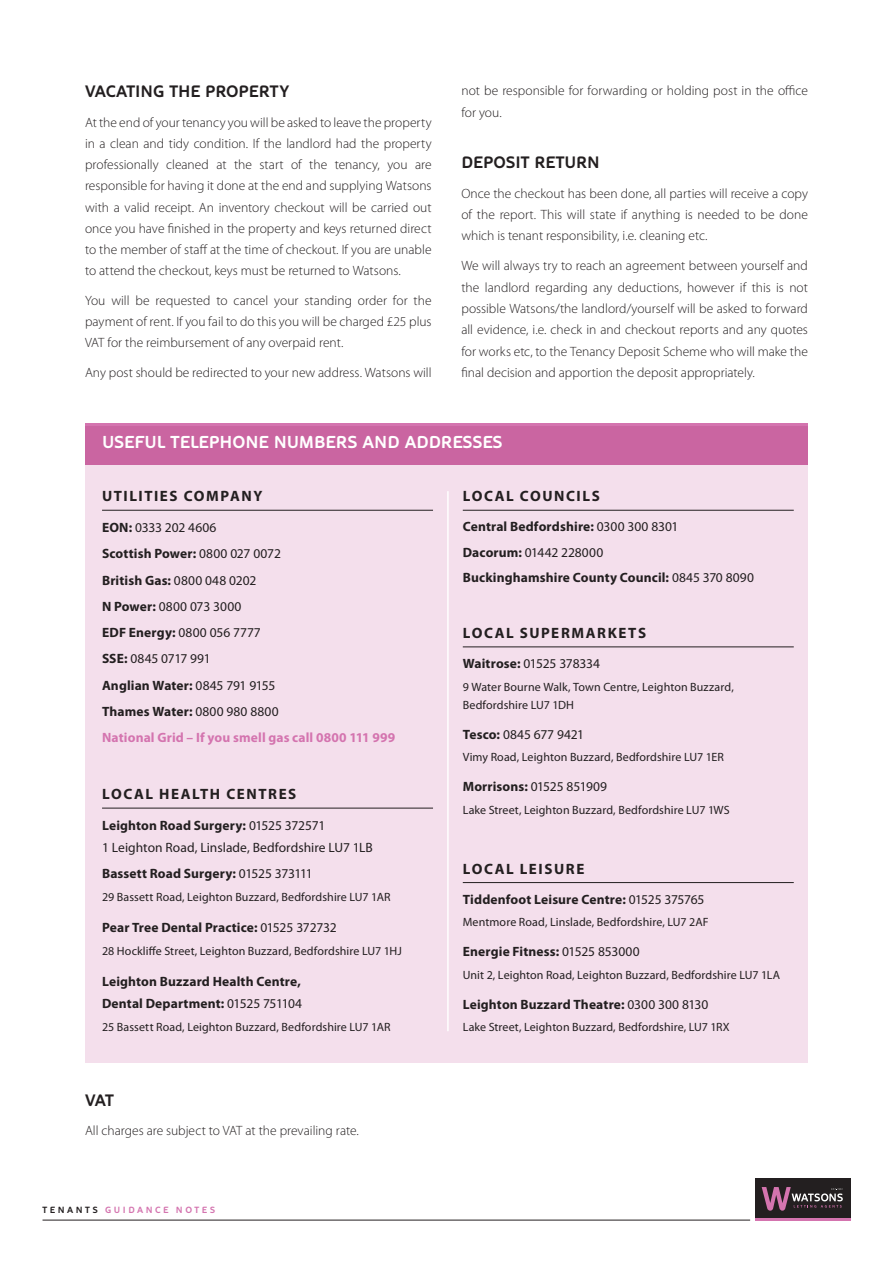
<style>
.page{position:relative;width:893px;height:1263px;background:#fff}
.page>*{position:absolute;margin:0;border:0;box-sizing:border-box;transform-origin:0 0}
.Subhead{font:700 17.25px "Oblik";color:#fff}
.Subhead-2{font:700 16.5px "Oblik";color:#231f20}
.Category{font:700 15px "Myriad Pro";letter-spacing:.105em;color:#231f20}
.Body{font:300 13.5px/21.1px "Myriad Pro";color:#231f20;text-align:justify}
.Useful_Tels{font:700 13.5px/22px "Myriad Pro";letter-spacing:.01em;color:#231f20}
.Useful_Tels-2{font:13.5px/22px "Myriad Pro";color:#231f20}
.Body_Tighter{font:300 13.5px/21.3px "Myriad Pro";color:#231f20}
.Useful_Tels-3{font:13.5px "Myriad Pro";letter-spacing:-.02em;color:#231f20}
.Useful_Tels-4{font:700 13.5px "Myriad Pro";letter-spacing:.01em;color:#d474af}
.Useful_Tels_Address{font:12px/18.5px "Myriad Pro";letter-spacing:.005em;color:#231f20}
.t1{font:700 9px "Oblik";letter-spacing:.28em;color:#d474af}
.s1{font-weight:700}
.s2{font-weight:400}
.s3{color:#231f20}
</style>
<div class="page">
<div style="left:755px;top:1179px;width:96px;height:39px;background:#231f20"></div>
<hr style="left:755px;top:1218px;width:96px;height:2px;background:#d474af">
<svg style="left:762px;top:1187px;width:81px;height:24px"></svg>
<hr style="left:43px;top:1220px;width:707px;height:1px;background:#231f20">
<div style="left:85px;top:426px;width:723px;height:636px;background:#f4dfec"></div>
<div style="left:85px;top:423px;width:723px;height:42px;background:#ca65a1"></div>
<hr style="left:102px;top:510px;width:331px;height:1px;background:#231f20">
<hr style="left:102px;top:808px;width:331px;height:1px;background:#231f20">
<hr style="left:463px;top:510px;width:331px;height:1px;background:#231f20">
<hr style="left:463px;top:646px;width:331px;height:1px;background:#231f20">
<hr style="left:463px;top:882px;width:331px;height:1px;background:#231f20">
<hr style="left:447px;top:491px;width:2px;height:540px;background:#fff">
<p class="Subhead-2" style="left:85px;top:82px;width:206px">VACATING THE PROPERTY</p>
<p class="Body" style="left:85px;top:112px;width:348px">At the end of your tenancy you will be asked to leave the property in a clean and tidy condition. If the landlord had the property professionally cleaned at the start of the tenancy, you are responsible for having it done at the end and supplying Watsons with a valid receipt. An inventory checkout will be carried out once you have finished in the property and keys returned direct to the member of staff at the time of checkout. If you are unable to attend the checkout, keys must be returned to Watsons.</p>
<p class="Body" style="left:85px;top:290px;width:348px">You will be requested to cancel your standing order for the payment of rent. If you fail to do this you will be charged £25 plus VAT for the reimbursement of any overpaid rent.</p>
<p class="Body_Tighter" style="left:85px;top:362px;width:348px">Any post should be redirected to your new address. Watsons will</p>
<p class="Body_Tighter" style="left:461px;top:80px;width:348px">not be responsible for forwarding or holding post in the office for you.</p>
<p class="Subhead-2" style="left:461px;top:153px;width:140px">DEPOSIT RETURN</p>
<p class="Body" style="left:461px;top:183px;width:348px">Once the checkout has been done, all parties will receive a copy of the report. This will state if anything is needed to be done which is tenant responsibility, i.e. cleaning etc.</p>
<p class="Body" style="left:461px;top:255px;width:348px">We will always try to reach an agreement between yourself and the landlord regarding any deductions, however if this is not possible Watsons/the landlord/yourself will be asked to forward all evidence, i.e. check in and checkout reports and any quotes for works etc, to the Tenancy Deposit Scheme who will make the final decision and apportion the deposit appropriately.</p>
<p class="Subhead" style="left:102px;top:433px;width:402px">USEFUL TELEPHONE NUMBERS AND ADDRESSES</p>
<p class="Category" style="left:102px;top:486px;width:162px">UTILITIES COMPANY</p>
<p class="Useful_Tels-2" style="left:102px;top:516px;width:116px"><span class="s1">EON:</span> 0333 202 4606</p>
<p class="Useful_Tels" style="left:102px;top:542px;width:180px">Scottish Power: <span class="s2">0800 027 0072</span></p>
<p class="Useful_Tels" style="left:102px;top:568px;width:156px">British Gas: <span class="s2">0800 048 0202</span></p>
<p class="Useful_Tels-2" style="left:102px;top:595px;width:141px"><span class="s1">N Power:</span> 0800 073 3000</p>
<p class="Useful_Tels-2" style="left:102px;top:621px;width:160px"><span class="s1">EDF Energy:</span> 0800 056 7777</p>
<p class="Useful_Tels-3" style="left:102px;top:651px;width:110px"><span class="s1">SSE:</span> 0845 0717 991</p>
<p class="Useful_Tels" style="left:102px;top:674px;width:175px">Anglian Water: <span class="s2">0845 791 9155</span></p>
<p class="Useful_Tels" style="left:102px;top:700px;width:178px">Thames Water: <span class="s2">0800 980 8800</span></p>
<p class="Useful_Tels-4" style="left:102px;top:729px;width:295px">National Grid – If you smell gas call 0800 111 999</p>
<p class="Category" style="left:102px;top:784px;width:196px">LOCAL HEALTH CENTRES</p>
<p class="Useful_Tels-2" style="left:102px;top:814px;width:272px"><span class="s1">Leighton Road Surgery:</span> 01525 372571<br>1 Leighton Road, Linslade, Bedfordshire LU7 1LB</p>
<p class="Useful_Tels" style="left:102px;top:862px;width:212px">Bassett Road Surgery: <span class="s2">01525 373111</span></p>
<p class="Useful_Tels_Address" style="left:102px;top:888px;width:290px">29 Bassett Road, Leighton Buzzard, Bedfordshire LU7 1AR</p>
<p class="Useful_Tels" style="left:102px;top:916px;width:236px">Pear Tree Dental Practice: <span class="s2">01525 372732</span></p>
<p class="Useful_Tels_Address" style="left:102px;top:942px;width:301px">28 Hockliffe Street, Leighton Buzzard, Bedfordshire LU7 1HJ</p>
<p class="Useful_Tels" style="left:102px;top:970px;width:202px">Leighton Buzzard Health Centre,<br>Dental Department: <span class="s2">01525 751104</span></p>
<p class="Useful_Tels_Address" style="left:102px;top:1018px;width:290px">25 Bassett Road, Leighton Buzzard, Bedfordshire LU7 1AR</p>
<p class="Subhead-2" style="left:85px;top:1091px;width:30px">VAT</p>
<p class="Body" style="left:85px;top:1120px;width:275px">All charges are subject to VAT at the prevailing rate.</p>
<p class="t1" style="left:43px;top:1205px;width:174px"><span class="s3">TENANTS</span> GUIDANCE NOTES</p>
<p class="Category" style="left:463px;top:486px;width:139px">LOCAL COUNCILS</p>
<p class="Useful_Tels" style="left:463px;top:515px;width:217px">Central Bedfordshire: <span class="s2">0300 300 8301</span></p>
<p class="Useful_Tels-2" style="left:463px;top:541px;width:142px"><span class="s1">Dacorum:</span> 01442 228000</p>
<p class="Useful_Tels" style="left:463px;top:566px;width:293px">Buckinghamshire County Council: <span class="s2">0845 370 8090</span></p>
<p class="Category" style="left:463px;top:623px;width:185px">LOCAL SUPERMARKETS</p>
<p class="Useful_Tels-3" style="left:463px;top:655px;width:139px"><span class="s1">Waitrose:</span> 01525 378334</p>
<p class="Useful_Tels_Address" style="left:463px;top:677px;width:273px">9 Water Bourne Walk, Town Centre, Leighton Buzzard,<br>Bedfordshire LU7 1DH</p>
<p class="Useful_Tels-2" style="left:463px;top:723px;width:123px"><span class="s1">Tesco:</span> 0845 677 9421</p>
<p class="Useful_Tels_Address" style="left:463px;top:748px;width:263px">Vimy Road, Leighton Buzzard, Bedfordshire LU7 1ER</p>
<p class="Useful_Tels-3" style="left:463px;top:778px;width:146px"><span class="s1">Morrisons:</span> 01525 851909</p>
<p class="Useful_Tels_Address" style="left:463px;top:800px;width:268px">Lake Street, Leighton Buzzard, Bedfordshire LU7 1WS</p>
<p class="Category" style="left:463px;top:859px;width:123px">LOCAL LEISURE</p>
<p class="Useful_Tels" style="left:463px;top:887px;width:243px">Tiddenfoot Leisure Centre: <span class="s2">01525 375765</span></p>
<p class="Useful_Tels_Address" style="left:463px;top:913px;width:247px">Mentmore Road, Linslade, Bedfordshire, LU7 2AF</p>
<p class="Useful_Tels" style="left:463px;top:940px;width:178px">Energie Fitness: <span class="s2">01525 853000</span></p>
<p class="Useful_Tels_Address" style="left:463px;top:965px;width:319px">Unit 2, Leighton Road, Leighton Buzzard, Bedfordshire LU7 1LA</p>
<p class="Useful_Tels" style="left:463px;top:992px;width:247px">Leighton Buzzard Theatre: <span class="s2">0300 300 8130</span></p>
<p class="Useful_Tels_Address" style="left:463px;top:1018px;width:269px">Lake Street, Leighton Buzzard, Bedfordshire, LU7 1RX</p>
</div>
